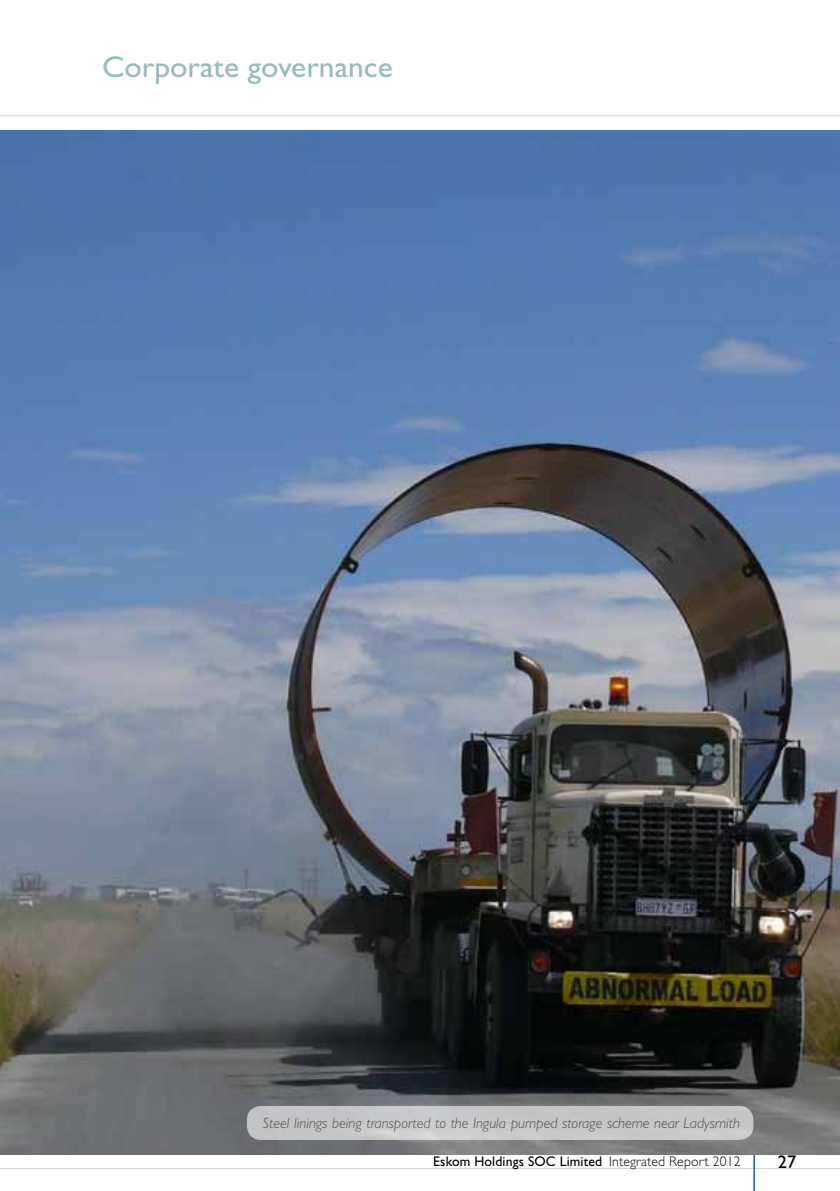
<style>
.page{position:relative;width:840px;height:1191px;background:#fff}
.page>*{position:absolute;margin:0;border:0;box-sizing:border-box;transform-origin:0 0}
.t1{font:30px "Gill Sans Std";color:#95bdbb;scale:1.05 1}
.t2{font:18.4px "Gill Sans Std";color:#000}
.t3{font:italic 300 15px "Gill Sans Std";color:#4d4d4f}
.t4{font:14px "Gill Sans Std";letter-spacing:.01em;color:#000}
.s1{font-weight:300}
</style>
<div class="page">
<hr style="left:0;top:115px;width:839px;height:1px;background:#d1d3d4">
<hr style="left:0;top:1168px;width:839px;height:1px;background:#d1d3d4">
<hr style="left:0;top:1154px;width:839px;height:1px;background:#d1d3d4">
<hr style="left:753px;top:1154px;width:1px;height:37px;background:#0953a0">
<img style="left:0;top:130px;width:839px;height:1024px">
<div style="left:247px;top:1106px;width:506px;height:34px;background:#c7c7c7;border-radius:14px"></div>
<p class="t1" style="left:102px;top:50px;width:278px">Corporate governance</p>
<p class="t3" style="left:263px;top:1114px;width:478px">Steel linings being transported to the Ingula pumped storage scheme near Ladysmith</p>
<p class="t4" style="left:433px;top:1153px;width:309px">Eskom Holdings SOC Limited <span class="s1">Integrated Report 2012</span></p>
<p class="t2" style="left:777px;top:1151px;width:20px">27</p>
</div>
